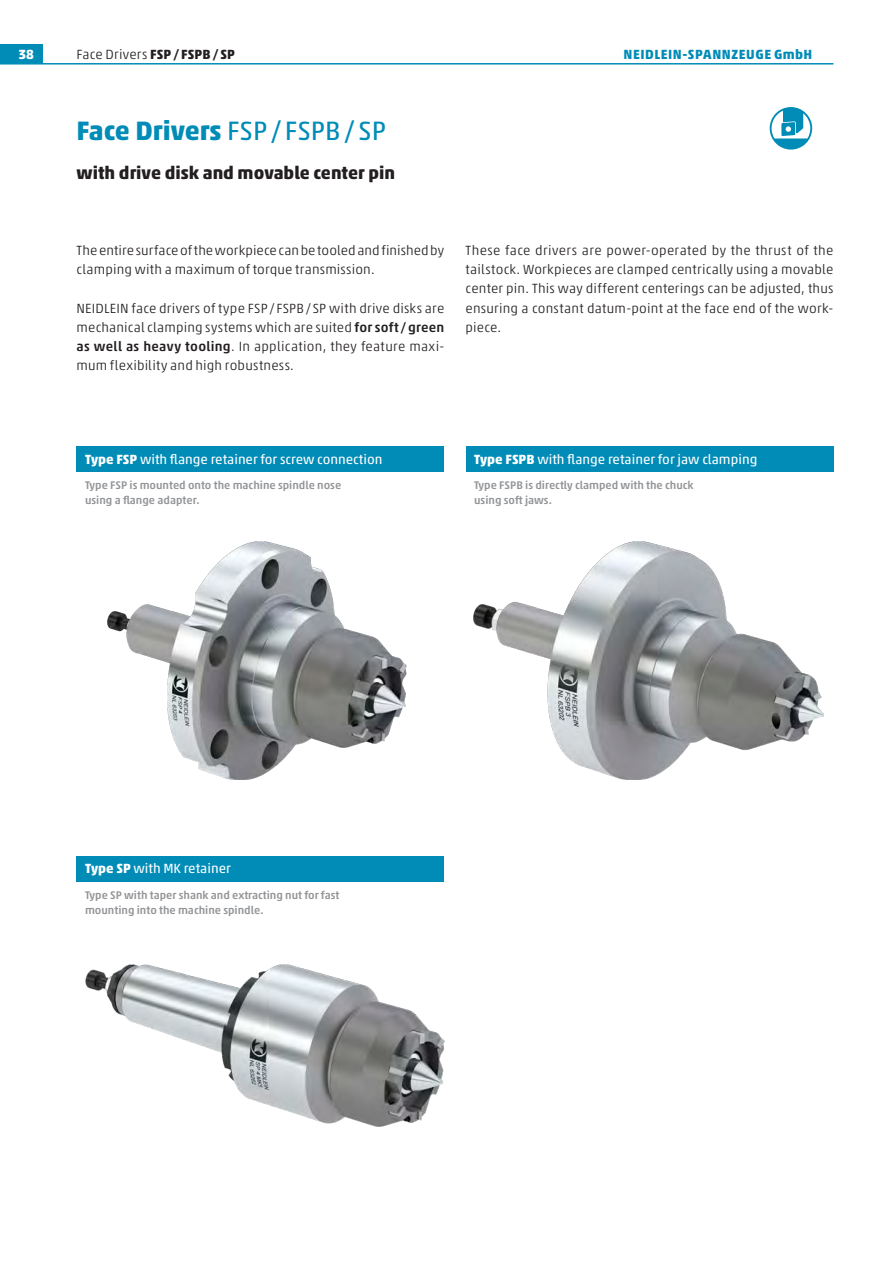
<style>
.page{position:relative;width:893px;height:1263px;background:#fff}
.page>*{position:absolute;margin:0;border:0;box-sizing:border-box;transform-origin:0 0}
._1_Headline_18pt_ENG{font:700 27px "Akko Std";color:#008cb7}
.Subhead_12pt{font:700 18px "Akko Std";color:#231f20}
.Fließtext_9pt_ENGLIS{font:300 13.5px/19.2px "Akko Std";letter-spacing:.015em;color:#231f20;text-align:justify}
.Balken_9pt_weiß{font:13.5px "Akko Std";color:#fff}
.t1{font:700 13.5px "Akko Std";letter-spacing:.04em;color:#008cb7}
.Unterrubrik_9pt{font:300 13.5px "Akko Std";letter-spacing:.015em;color:#231f20}
.t2{font:700 13.5px "Akko Std";color:#fff}
.Bildcopy_7_5pt_grau{font:500 11.25px/15px "Akko Std";color:#939598}
.s1{font-weight:700}
.s2{font-weight:400}
.s3{font-weight:500}
</style>
<div class="page">
<div style="left:0;top:45px;width:43px;height:19px;background:#008cb7"></div>
<hr style="left:0;top:63px;width:833px;height:2px;background:#008cb7">
<div style="left:77px;top:446px;width:367px;height:26px;background:#008cb7"></div>
<div style="left:466px;top:446px;width:367px;height:26px;background:#008cb7"></div>
<svg style="left:770px;top:107px;width:42px;height:43px"></svg>
<img style="left:473px;top:541px;width:350px;height:239px">
<img style="left:108px;top:541px;width:298px;height:239px">
<img style="left:85px;top:965px;width:359px;height:161px">
<div style="left:77px;top:856px;width:367px;height:25px;background:#008cb7"></div>
<p class="t2" style="left:18px;top:46px;width:17px">38</p>
<p class="Unterrubrik_9pt" style="left:77px;top:46px;width:160px">Face Drivers <span class="s1">FSP/ FSPB/ SP</span></p>
<p class="t1" style="left:623px;top:46px;width:190px">NEIDLEIN-SPANNZEUGE GmbH</p>
<p class="_1_Headline_18pt_ENG" style="left:77px;top:114px;width:311px">Face Drivers <span class="s2">FSP/ FSPB/ SP</span></p>
<p class="Subhead_12pt" style="left:77px;top:161px;width:320px">with drive disk and movable center pin</p>
<p class="Fließtext_9pt_ENGLIS" style="left:77px;top:241px;width:369px">The entire surface of the workpiece can be tooled and finished by clamping with a maximum of torque transmission.</p>
<p class="Fließtext_9pt_ENGLIS" style="left:77px;top:298px;width:369px">NEIDLEIN face drivers of type FSP/FSPB/SP with drive disks are mechanical clamping systems which are suited <span class="s3">for soft/green as well as heavy tooling</span>. In application, they feature maxi&shy;mum flexibility and high robustness.</p>
<p class="Fließtext_9pt_ENGLIS" style="left:466px;top:241px;width:369px">These face drivers are power-operated by the thrust of the tailstock. Workpieces are clamped centrically using a movable center pin. This way different centerings can be adjusted, thus ensuring a constant datum-point at the face end of the work&shy;piece.</p>
<p class="Balken_9pt_weiß" style="left:85px;top:451px;width:299px"><span class="s1">Type FSP</span> with flange retainer for screw connection</p>
<p class="Balken_9pt_weiß" style="left:474px;top:451px;width:285px"><span class="s1">Type FSPB</span> with flange retainer for jaw clamping</p>
<p class="Bildcopy_7_5pt_grau" style="left:85px;top:478px;width:258px">Type FSP is mounted onto the machine spindle nose using a flange adapter.</p>
<p class="Bildcopy_7_5pt_grau" style="left:474px;top:478px;width:221px">Type FSPB is directly clamped with the chuck using soft jaws.</p>
<p class="Balken_9pt_weiß" style="left:85px;top:860px;width:147px"><span class="s1">Type SP</span> with MK retainer</p>
<p class="Bildcopy_7_5pt_grau" style="left:85px;top:887px;width:256px">Type SP with taper shank and extracting nut for fast mounting into the machine spindle.</p>
</div>
